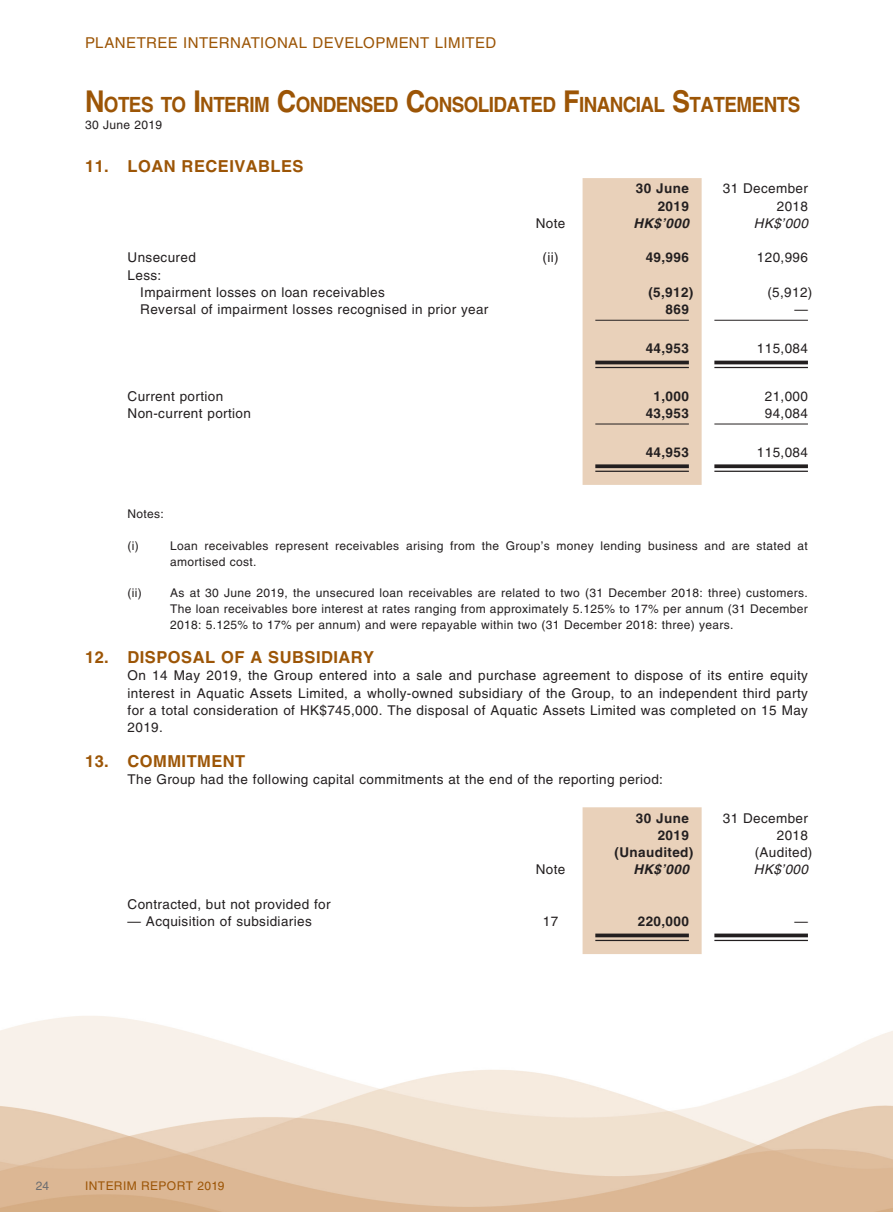
<style>
.page{position:relative;width:893px;height:1212px;background:#fff}
.page>*{position:absolute;margin:0;border:0;box-sizing:border-box;transform-origin:0 0}
.t1{font:700 21px "Helvetica";letter-spacing:-.03em;color:#9c5506;scale:.9 1}
.t2{font:700 16.5px "Helvetica";letter-spacing:.03em;color:#9c5506}
.t3{font:15px "Helvetica";letter-spacing:.03em;color:#9c5506}
.t4{font:13.5px/17.2px "Helvetica";letter-spacing:.03em;color:#231f20;text-align:right}
.t5{font:700 13.5px/17.2px "Helvetica";letter-spacing:.03em;color:#231f20;text-align:right}
.t6{font:italic 700 13.5px "Helvetica";letter-spacing:.03em;color:#231f20}
.t7{font:italic 13.5px "Helvetica";letter-spacing:.03em;color:#231f20}
.t8{font:12px/15.8px "Helvetica";letter-spacing:.03em;color:#231f20}
.t9{font:12px "Helvetica";letter-spacing:.035em;color:#9c5506}
.t10{font:12px "Helvetica";color:#6c6d70}
.s1{font-size:30px}
</style>
<div class="page">
<div style="left:583px;top:178px;width:119px;height:307px;background:#e9d1ba"></div>
<hr style="left:595px;top:320px;width:94px;height:1px;background:#231f20">
<hr style="left:714px;top:320px;width:94px;height:1px;background:#231f20">
<hr style="left:595px;top:361px;width:94px;height:3px;background:#231f20">
<hr style="left:595px;top:367px;width:94px;height:1px;background:#231f20">
<hr style="left:714px;top:361px;width:94px;height:3px;background:#231f20">
<hr style="left:714px;top:367px;width:94px;height:1px;background:#231f20">
<hr style="left:595px;top:424px;width:94px;height:1px;background:#231f20">
<hr style="left:714px;top:424px;width:94px;height:1px;background:#231f20">
<svg style="left:595px;top:464px;width:94px;height:4px"></svg>
<hr style="left:595px;top:471px;width:94px;height:1px;background:#231f20">
<svg style="left:714px;top:464px;width:94px;height:4px"></svg>
<hr style="left:714px;top:471px;width:94px;height:1px;background:#231f20">
<div style="left:583px;top:807px;width:119px;height:147px;background:#e9d1ba"></div>
<svg style="left:595px;top:933px;width:94px;height:4px"></svg>
<hr style="left:595px;top:940px;width:94px;height:1px;background:#231f20">
<svg style="left:714px;top:933px;width:94px;height:4px"></svg>
<hr style="left:714px;top:940px;width:94px;height:1px;background:#231f20">
<p class="t3" style="left:85px;top:37px;width:413px">PLANETREE INTERNATIONAL DEVELOPMENT LIMITED</p>
<h1 class="t1" style="left:85px;top:97px;width:796px"><span class="s1">N</span>OTES TO <span class="s1">I</span>NTERIM <span class="s1">C</span>ONDENSED <span class="s1">C</span>ONSOLIDATED <span class="s1">F</span>INANCIAL <span class="s1">S</span>TATEMENTS</h1>
<p class="t8" style="left:85px;top:118px;width:79px">30 June 2019</p>
<p class="t2" style="left:85px;top:160px;width:220px">11. LOAN RECEIVABLES</p>
<p class="t5" style="left:636px;top:181px;width:54px">30 June<br>2019</p>
<p class="t4" style="left:723px;top:181px;width:87px">31 December<br>2018</p>
<p class="t4" style="left:536px;top:216px;width:31px">Note</p>
<p class="t6" style="left:633px;top:218px;width:57px">HK$’000</p>
<p class="t7" style="left:754px;top:218px;width:56px">HK$’000</p>
<p class="t4" style="left:128px;top:250px;width:70px">Unsecured</p>
<p class="t4" style="left:543px;top:250px;width:18px">(ii)</p>
<p class="t5" style="left:646px;top:250px;width:45px">49,996</p>
<p class="t4" style="left:757px;top:250px;width:53px">120,996</p>
<p class="t4" style="left:140px;top:268px;width:246px;text-align:left;text-indent:-13px">Less:<br>Impairment losses on loan receivables</p>
<p class="t5" style="left:648px;top:285px;width:47px">(5,912)</p>
<p class="t4" style="left:767px;top:285px;width:47px">(5,912)</p>
<p class="t4" style="left:140px;top:302px;width:350px">Reversal of impairment losses recognised in prior year</p>
<p class="t5" style="left:666px;top:302px;width:25px">869</p>
<p class="t4" style="left:794px;top:302px;width:15px">—</p>
<p class="t5" style="left:646px;top:341px;width:45px">44,953</p>
<p class="t4" style="left:757px;top:341px;width:53px">115,084</p>
<p class="t4" style="left:128px;top:389px;width:97px">Current portion</p>
<p class="t5" style="left:654px;top:389px;width:37px">1,000</p>
<p class="t4" style="left:765px;top:389px;width:45px">21,000</p>
<p class="t4" style="left:128px;top:406px;width:125px">Non-current portion</p>
<p class="t5" style="left:646px;top:406px;width:45px">43,953</p>
<p class="t4" style="left:765px;top:406px;width:45px">94,084</p>
<p class="t5" style="left:646px;top:445px;width:45px">44,953</p>
<p class="t4" style="left:757px;top:445px;width:53px">115,084</p>
<p class="t8" style="left:128px;top:507px;width:38px">Notes:</p>
<p class="t8" style="left:128px;top:539px;width:13px">(i)</p>
<p class="t8" style="left:170px;top:539px;width:639px">Loan receivables represent receivables arising from the Group’s money lending business and are stated at amortised cost.</p>
<p class="t8" style="left:128px;top:586px;width:16px">(ii)</p>
<p class="t8" style="left:170px;top:586px;width:639px;text-align:justify">As at 30 June 2019, the unsecured loan receivables are related to two (31 December 2018: three) customers.<br>The loan receivables bore interest at rates ranging from approximately 5.125% to 17% per annum (31 December 2018: 5.125% to 17% per annum) and were repayable within two (31 December 2018: three) years.</p>
<p class="t2" style="left:85px;top:651px;width:291px">12. DISPOSAL OF A SUBSIDIARY</p>
<p class="t4" style="left:128px;top:668px;width:682px;text-align:justify">On 14 May 2019, the Group entered into a sale and purchase agreement to dispose of its entire equity interest in Aquatic Assets Limited, a wholly-owned subsidiary of the Group, to an independent third party for a total consideration of HK$745,000. The disposal of Aquatic Assets Limited was completed on 15 May 2019.</p>
<p class="t2" style="left:85px;top:755px;width:162px">13. COMMITMENT</p>
<p class="t4" style="left:128px;top:772px;width:537px">The Group had the following capital commitments at the end of the reporting period:</p>
<p class="t5" style="left:636px;top:810px;width:54px">30 June<br>2019</p>
<p class="t4" style="left:723px;top:810px;width:87px">31 December<br>2018</p>
<p class="t5" style="left:615px;top:845px;width:80px">(Unaudited)</p>
<p class="t4" style="left:755px;top:845px;width:59px">(Audited)</p>
<p class="t4" style="left:536px;top:862px;width:31px">Note</p>
<p class="t6" style="left:633px;top:865px;width:57px">HK$’000</p>
<p class="t7" style="left:754px;top:865px;width:56px">HK$’000</p>
<p class="t4" style="left:128px;top:897px;width:204px">Contracted, but not provided for</p>
<p class="t4" style="left:128px;top:914px;width:186px">— Acquisition of subsidiaries</p>
<p class="t4" style="left:543px;top:914px;width:17px">17</p>
<p class="t5" style="left:638px;top:914px;width:53px">220,000</p>
<p class="t4" style="left:794px;top:914px;width:15px">—</p>
<p class="t10" style="left:36px;top:1182px;width:15px">24</p>
<p class="t9" style="left:85px;top:1182px;width:141px">INTERIM REPORT 2019</p>
</div>
